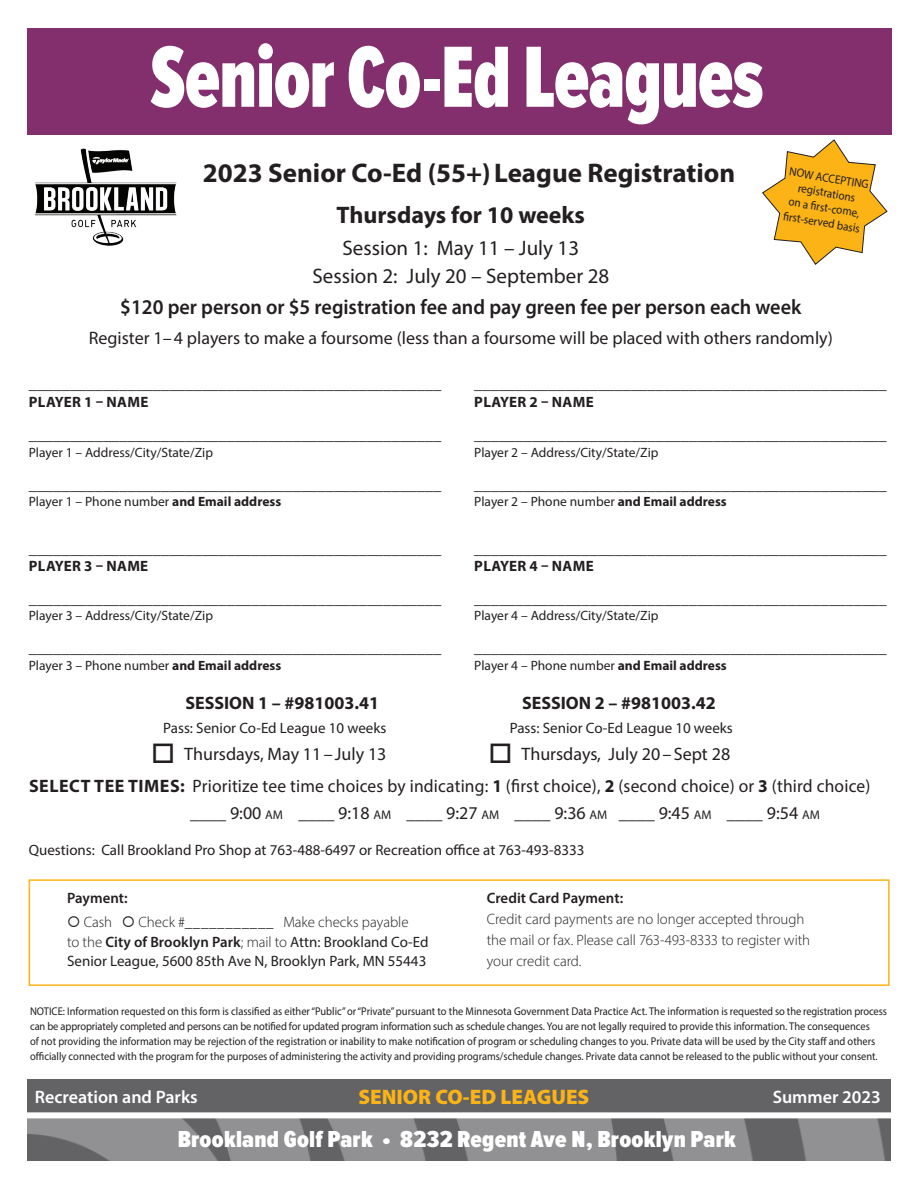
<style>
.page{position:relative;width:918px;height:1188px;background:#fff}
.page>*{position:absolute;margin:0;border:0;box-sizing:border-box;transform-origin:0 0}
.t1{font:900 90px "Proxima Nova Ex Cn";letter-spacing:-.01em;color:#fff;scale:.9 1}
.t2{font:700 27px "Myriad Pro";color:#231f20}
.t3{font:900 24px "Proxima Nova Ex Cn";letter-spacing:.01em;color:#fff;scale:1.1 1}
.t4{font:700 24px "Myriad Pro";color:#231f20}
.t5{font:600 21px "Myriad Pro";color:#231f20;scale:.96 1}
.t6{font:21px/27.8px "Myriad Pro";color:#231f20;text-align:center}
.t7{font:900 21px "Myriad Pro";color:#fbb316}
.t8{font:18px/32.1px "Myriad Pro";color:#231f20}
.t9{font:700 18px "Myriad Pro";color:#231f20}
.t10{font:600 18px "Myriad Pro";color:#fff}
.t11{font:16.5px "Myriad Pro";color:#231f20}
.t12{font:700 16.5px "Myriad Pro";color:#231f20}
.t13{font:15px/19.5px "Myriad Pro";color:#231f20}
.t14{font:300 15px/21px "Myriad Pro";letter-spacing:-.005em;color:#231f20}
.t15{font:700 15px "Myriad Pro";letter-spacing:.02em;color:#231f20}
.t16{font:600 15px "Myriad Pro";color:#231f20}
.t17{font:13.5px "Myriad Pro";color:#231f20}
.t18{font:12px/15px "Myriad Pro";color:#231f20;text-align:center;scale:.93 1}
.t19{font:11.25px/15px "Myriad Pro";color:#231f20;scale:.93 1}
.s1{font-weight:700}
.s2{font-size:12.6px}
.s3{font-weight:300}
.s4{font-weight:600}
</style>
<div class="page">
<div style="left:26px;top:28px;width:866px;height:107px;background:#832e6d"></div>
<div style="left:27px;top:1080px;width:864px;height:81px;background:#636366"></div>
<div style="left:7px;top:1112px;width:889px;height:6px;background:#fff"></div>
<img style="left:27px;top:1118px;width:864px;height:43px">
<img style="left:26px;top:126px;width:151px;height:120px">
<svg style="left:762px;top:139px;width:126px;height:126px"></svg>
<div style="left:29px;top:879px;width:861px;height:107px;background:#fff;border:2px solid #fbb316"></div>
<h1 class="t1" style="left:150px;top:27px;width:683px">Senior Co-Ed Leagues</h1>
<h2 class="t2" style="left:203px;top:156px;width:534px">2023 Senior Co-Ed (55+)League Registration</h2>
<h3 class="t4" style="left:337px;top:199px;width:250px">Thursdays for 10 weeks</h3>
<h3 class="t6" style="left:312px;top:234px;width:298px">Session 1: May 11 – July 13<br>Session 2: July 20 – September 28</h3>
<h3 class="t5" style="left:120px;top:293px;width:711px">$120 per person or $5 registration fee and pay green fee per person each week</h3>
<h3 class="t8" style="left:89px;top:321px;width:746px">Register 1–4 players to make a foursome (less than a foursome will be placed with others randomly)</h3>
<p class="t18" style="left:791px;top:163px;width:88px;rotate:10deg">NOW ACCEPTING registrations<br>on a fi rst-come,<br>fi rst-served basis</p>
<h3 class="t12" style="left:29px;top:373px;width:414px">__________________________________________________</h3>
<h3 class="t12" style="left:474px;top:373px;width:414px">__________________________________________________</h3>
<h3 class="t15" style="left:29px;top:393px;width:121px">PLAYER 1 – NAME</h3>
<h3 class="t15" style="left:474px;top:393px;width:121px">PLAYER 2 – NAME</h3>
<h3 class="t11" style="left:29px;top:425px;width:414px">__________________________________________________</h3>
<h3 class="t11" style="left:474px;top:425px;width:414px">__________________________________________________</h3>
<p class="t17" style="left:29px;top:444px;width:186px">Player 1 – Address/City/State/Zip</p>
<p class="t17" style="left:474px;top:444px;width:186px">Player 2 – Address/City/State/Zip</p>
<h3 class="t11" style="left:29px;top:474px;width:414px">__________________________________________________</h3>
<h3 class="t11" style="left:474px;top:474px;width:414px">__________________________________________________</h3>
<p class="t17" style="left:29px;top:494px;width:254px">Player 1 – Phone number <span class="s1">and Email address</span></p>
<p class="t17" style="left:474px;top:494px;width:254px">Player 2 – Phone number <span class="s1">and Email address</span></p>
<h3 class="t12" style="left:29px;top:538px;width:414px">__________________________________________________</h3>
<h3 class="t12" style="left:474px;top:538px;width:414px">__________________________________________________</h3>
<h3 class="t15" style="left:29px;top:556px;width:121px">PLAYER 3 – NAME</h3>
<h3 class="t15" style="left:474px;top:556px;width:121px">PLAYER 4 – NAME</h3>
<h3 class="t11" style="left:29px;top:588px;width:414px">__________________________________________________</h3>
<h3 class="t11" style="left:474px;top:588px;width:414px">__________________________________________________</h3>
<p class="t17" style="left:29px;top:608px;width:186px">Player 3 – Address/City/State/Zip</p>
<p class="t17" style="left:474px;top:608px;width:186px">Player 4 – Address/City/State/Zip</p>
<h3 class="t11" style="left:29px;top:638px;width:414px">__________________________________________________</h3>
<h3 class="t11" style="left:474px;top:638px;width:414px">__________________________________________________</h3>
<p class="t17" style="left:29px;top:657px;width:254px">Player 3 – Phone number <span class="s1">and Email address</span></p>
<p class="t17" style="left:474px;top:657px;width:254px">Player 4 – Phone number <span class="s1">and Email address</span></p>
<h3 class="t9" style="left:185px;top:691px;width:195px">SESSION 1 – #981003.41</h3>
<h3 class="t9" style="left:522px;top:691px;width:195px">SESSION 2 – #981003.42</h3>
<h3 class="t13" style="left:163px;top:718px;width:225px">Pass: Senior Co-Ed League 10 weeks</h3>
<h3 class="t13" style="left:510px;top:718px;width:225px">Pass: Senior Co-Ed League 10 weeks</h3>
<h3 class="t8" style="left:151px;top:738px;width:237px">□ Thursdays, May 11–July 13</h3>
<h3 class="t8" style="left:29px;top:738px;width:843px;text-indent:459px">□ Thursdays, July 20–Sept 28<br><span class="s1">SELECT TEE TIMES:</span> Prioritize tee time choices by indicating: <span class="s1">1</span> (first choice), <span class="s1">2</span> (second choice) or <span class="s1">3</span> (third choice)</h3>
<h3 class="t8" style="left:190px;top:797px;width:631px">____ 9:00 <span class="s2">AM</span> ____ 9:18 <span class="s2">AM</span> ____ 9:27 <span class="s2">AM</span> ____ 9:36 <span class="s2">AM</span> ____ 9:45 <span class="s2">AM</span> ____ 9:54 <span class="s2">AM</span></h3>
<h3 class="t13" style="left:29px;top:840px;width:557px">Questions: Call Brookland Pro Shop at 763-488-6497 or Recreation office at 763-493-8333</h3>
<h3 class="t16" style="left:67px;top:889px;width:62px">Payment:</h3>
<h3 class="t13" style="left:67px;top:912px;width:363px">○ <span class="s3">Cash</span> ○ <span class="s3">Check #___________ Make checks payable<br>to the</span> <span class="s4">City of Brooklyn Park</span><span class="s3">; mail to</span> Attn: Brookland Co-Ed<br>Senior League, 5600 85th Ave N, Brooklyn Park, MN 55443</h3>
<h3 class="t16" style="left:487px;top:889px;width:138px">Credit Card Payment:</h3>
<h3 class="t14" style="left:487px;top:909px;width:325px">Credit card payments are no longer accepted through the mail or fax. Please call 763-493-8333 to register with your credit card.</h3>
<p class="t19" style="left:30px;top:1004px;width:923px">NOTICE: Information requested on this form is classified as either “Public” or “Private” pursuant to the Minnesota Government Data Practice Act. The information is requested so the registration process can be appropriately completed and persons can be notified for updated program information such as schedule changes. You are not legally required to provide this information. The consequences<br>of not providing the information may be rejection of the registration or inability to make notification of program or scheduling changes to you. Private data will be used by the City staff and others officially connected with the program for the purposes of administering the activity and providing programs/schedule changes. Private data cannot be released to the public without your consent.</p>
<h3 class="t10" style="left:35px;top:1085px;width:164px">Recreation and Parks</h3>
<h3 class="t7" style="left:358px;top:1083px;width:232px">SENIOR CO-ED LEAGUES</h3>
<h3 class="t10" style="left:773px;top:1085px;width:110px">Summer 2023</h3>
<h3 class="t3" style="left:178px;top:1125px;width:509px">Brookland Golf Park • 8232 Regent Ave N, Brooklyn Park</h3>
</div>
